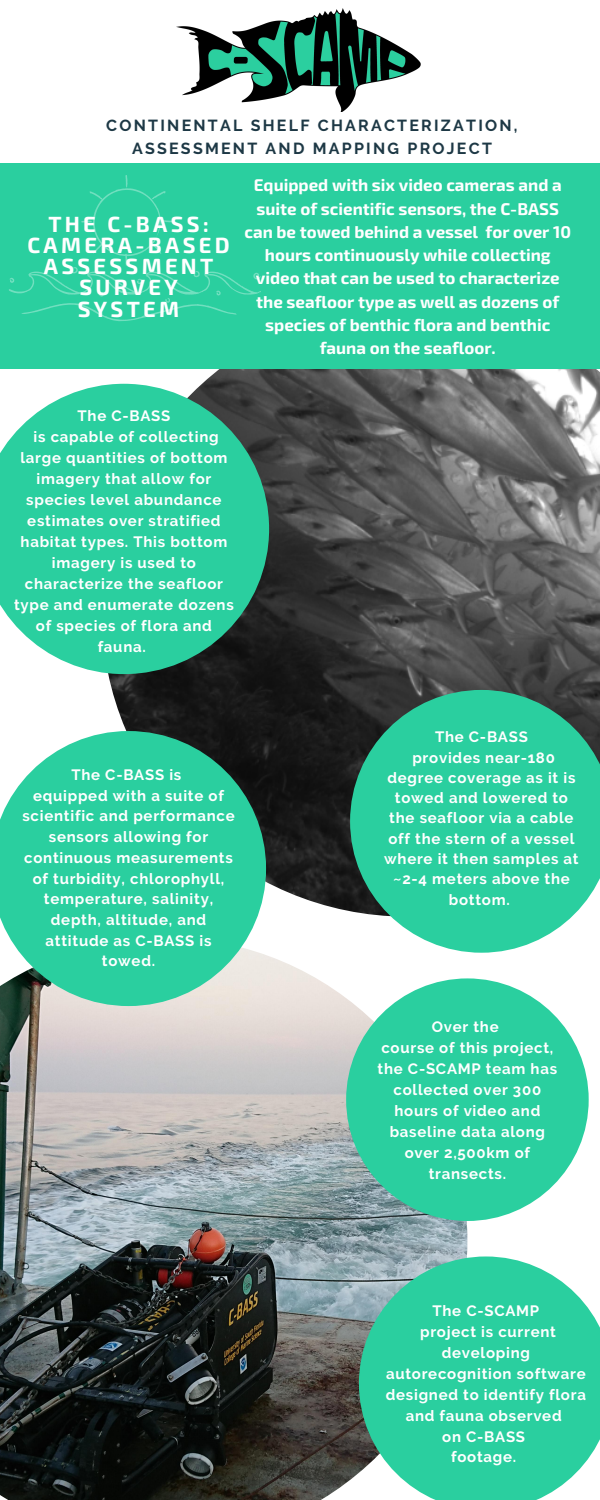
<style>
.page{position:relative;width:600px;height:1500px;background:#fff}
.page>*{position:absolute;margin:0;border:0;box-sizing:border-box;transform-origin:0 0}
.t1{font:700 22px/21.3px "Exo 2";letter-spacing:.15em;color:#fff;text-align:center}
.t2{font:700 17px/23.3px "Exo 2";color:#fff;text-align:center}
.t3{font:700 16px/22.3px "Raleway";letter-spacing:.14em;color:#1d3845;text-align:center}
.t4{font:700 15px/20.9px "Raleway";letter-spacing:.05em;color:#fff;text-align:center}
</style>
<div class="page">
<img style="left:177px;top:9px;width:244px;height:102px">
<img style="left:102px;top:368px;width:498px;height:544px">
<div style="left:0;top:163px;width:600px;height:205px;background:#2acf9f"></div>
<svg style="left:9px;top:175px;width:252px;height:146px"></svg>
<svg style="left:0;top:384px;width:269px;height:290px;fill:#2acf9f"></svg>
<img style="left:0;top:955px;width:467px;height:545px">
<svg style="left:0;top:731px;width:266px;height:275px;fill:#2acf9f"></svg>
<div style="left:346px;top:978px;width:243px;height:243px;background:#2acf9f;border-radius:50%"></div>
<svg style="left:359px;top:1256px;width:241px;height:244px;fill:#2acf9f"></svg>
<svg style="left:350px;top:690px;width:250px;height:263px;fill:#2acf9f"></svg>
<p class="t3" style="left:106px;top:115px;width:413px">CONTINENTAL SHELF CHARACTERIZATION,<br>ASSESSMENT AND MAPPING PROJECT</p>
<h1 class="t1" style="left:27px;top:212px;width:204px">THE C-BASS:<br>CAMERA-BASED<br>ASSESSMENT<br>SURVEY<br>SYSTEM</h1>
<p class="t2" style="left:244px;top:173px;width:328px">Equipped with six video cameras and a suite of scientific sensors, the C-BASS can be towed behind a vessel for over 10 hours continuously while collecting video that can be used to characterize the seafloor type as well as dozens of species of benthic flora and benthic fauna on the seafloor.</p>
<p class="t4" style="left:14px;top:406px;width:221px">The C-BASS<br>is capable of collecting large quantities of bottom imagery that allow for species level abundance estimates over stratified habitat types. This bottom imagery is used to characterize the seafloor type and enumerate dozens of species of flora and fauna.</p>
<p class="t4" style="left:22px;top:764px;width:214px">The C-BASS is<br>equipped with a suite of scientific and performance sensors allowing for continuous measurements of turbidity, chlorophyll, temperature, salinity, depth, altitude, and attitude as C-BASS is towed.</p>
<p class="t4" style="left:384px;top:727px;width:196px;line-height:20.3px">The C-BASS<br>provides near-180 degree coverage as it is towed and lowered to the seafloor via a cable off the stern of a vessel where it then samples at ~2-4 meters above the bottom.</p>
<p class="t4" style="left:378px;top:1016px;width:181px">Over the<br>course of this project, the C-SCAMP team has collected over 300 hours of video and baseline data along over 2,500km of transects.</p>
<p class="t4" style="left:386px;top:1300px;width:202px">The C-SCAMP<br>project is current developing autorecognition software designed to identify flora and fauna observed<br>on C-BASS<br>footage.</p>
</div>
